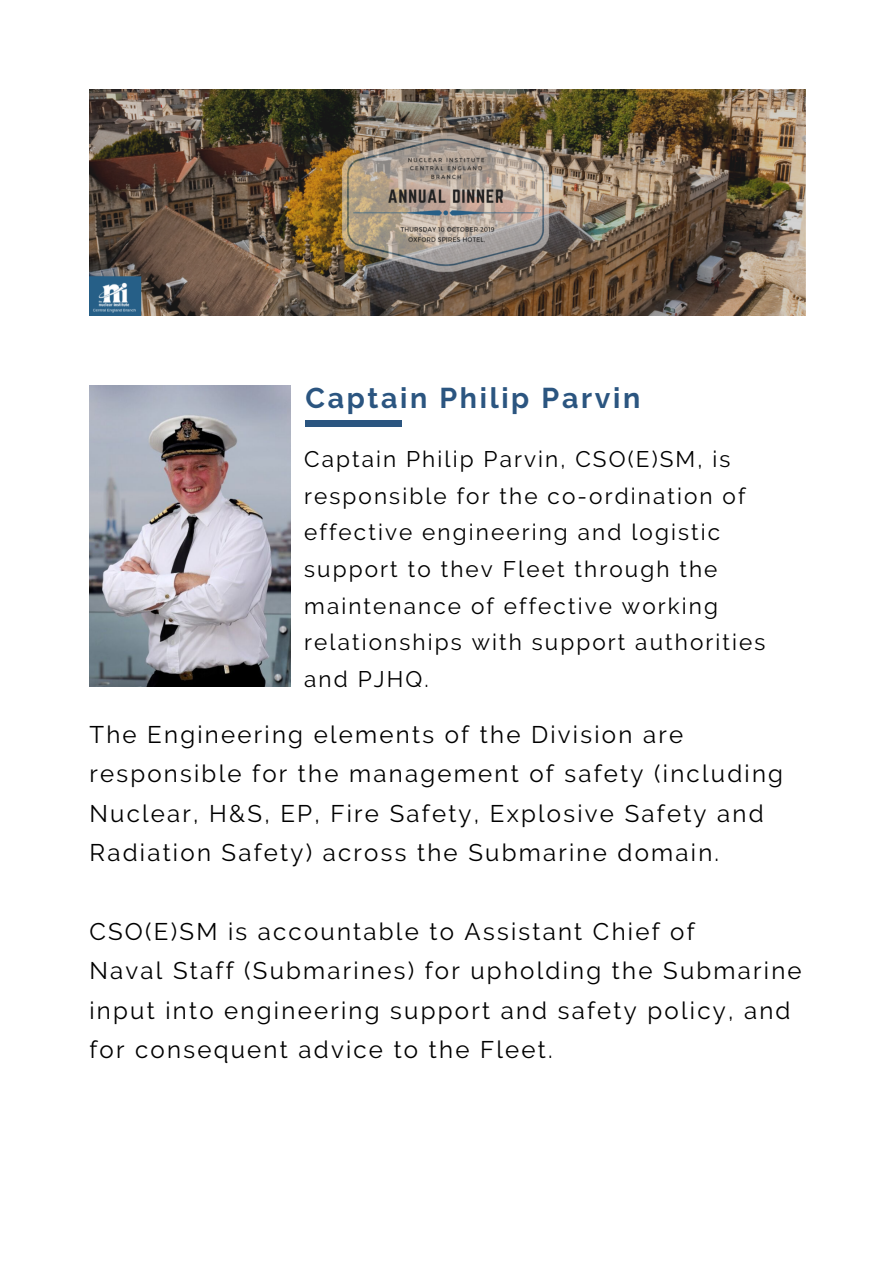
<style>
.page{position:relative;width:894px;height:1264px;background:#fff}
.page>*{position:absolute;margin:0;border:0;box-sizing:border-box;transform-origin:0 0}
.t1{font:700 28.5px "Raleway";letter-spacing:.095em;color:#2b5580}
.t2{font:24px/39.5px "Raleway";letter-spacing:.095em;color:#000}
.t3{font:22.5px/36.6px "Raleway";letter-spacing:.095em;color:#000}
</style>
<div class="page">
<img style="left:89px;top:385px;width:201px;height:301px">
<img style="left:89px;top:89px;width:715px;height:227px">
<div style="left:304px;top:420px;width:97px;height:6px;background:#2b5580"></div>
<p class="t1" style="left:305px;top:381px;width:336px">Captain Philip Parvin</p>
<p class="t3" style="left:304px;top:441px;width:462px">Captain Philip Parvin, CSO(E)SM, is responsible for the co-ordination of effective engineering and logistic support to thev Fleet through the maintenance of effective working relationships with support authorities and PJHQ.</p>
<p class="t2" style="left:89px;top:714px;width:695px">The Engineering elements of the Division are responsible for the management of safety (including Nuclear, H&amp;S, EP, Fire Safety, Explosive Safety and Radiation Safety) across the Submarine domain.</p>
<p class="t2" style="left:89px;top:911px;width:713px">CSO(E)SM is accountable to Assistant Chief of<br>Naval Staff (Submarines) for upholding the Submarine input into engineering support and safety policy, and for consequent advice to the Fleet.</p>
</div>
